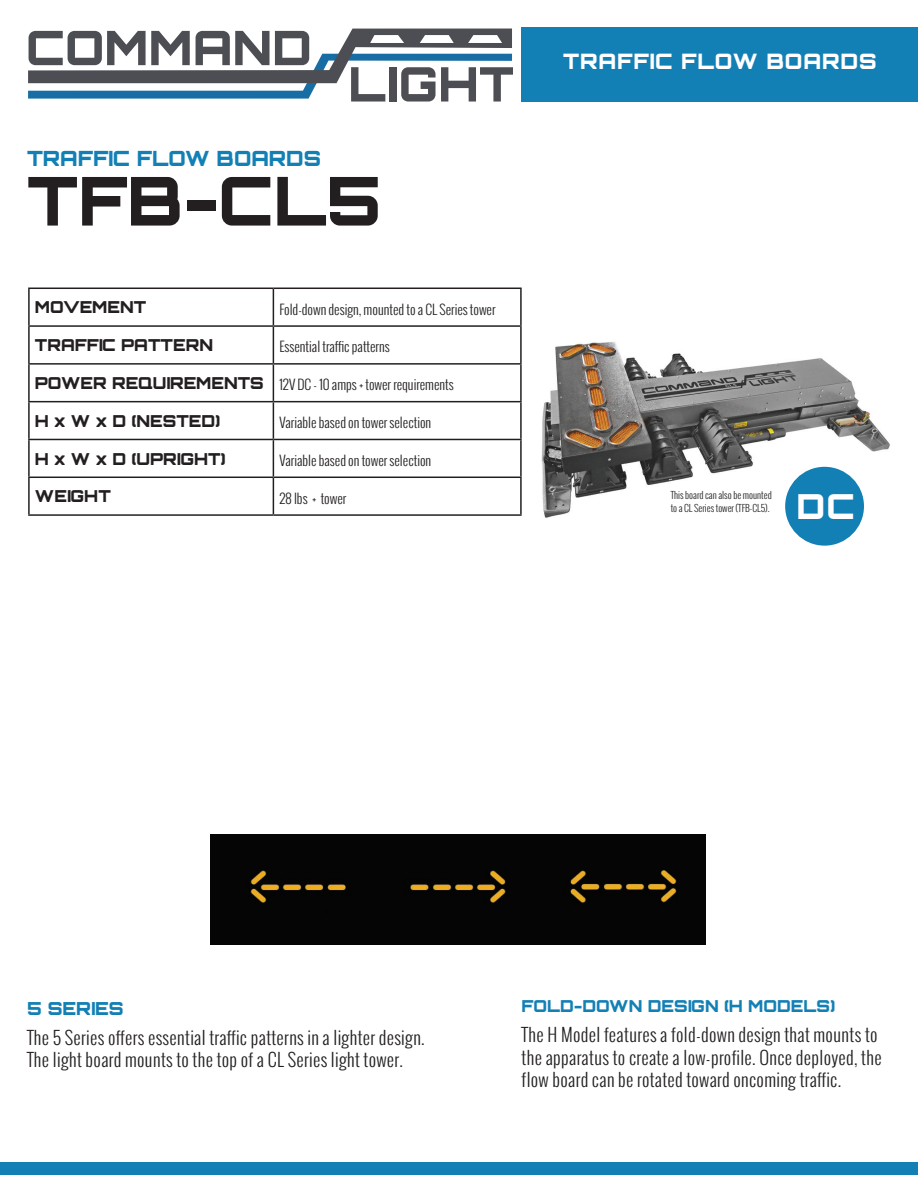
<style>
.page{position:relative;width:918px;height:1188px;background:#fff}
.page>*{position:absolute;margin:0;border:0;box-sizing:border-box;transform-origin:0 0}
.t1{font:900 67.5px "Orbitron";color:#231f20}
.t2{font:900 34.5px "Orbitron";color:#fff}
.t3{font:900 21.3px "Orbitron";letter-spacing:.04em;color:#fff}
.t4{font:900 21px "Orbitron";color:#1380b5}
.t5{font:300 18px/22.5px "Oswald";letter-spacing:.02em;color:#231f20}
.t6{font:900 18px "Orbitron";color:#1380b5}
.chart_header{font:900 16.5px "Orbitron";color:#231f20}
.t7{font:900 16.5px "Orbitron";color:#1380b5}
.t8{font:300 13.5px "Oswald";color:#231f20}
.t9{font:300 9.6px/13.5px "Oswald";color:#231f20}
</style>
<div class="page">
<div style="left:211px;top:834px;width:495px;height:110px;background:#040504"></div>
<hr style="left:28px;top:288px;width:245px;height:1px;background:#231f20">
<hr style="left:28px;top:289px;width:2px;height:36px;background:#231f20">
<hr style="left:273px;top:288px;width:249px;height:1px;background:#231f20">
<hr style="left:273px;top:289px;width:1px;height:36px;background:#231f20">
<hr style="left:520px;top:289px;width:2px;height:36px;background:#231f20">
<hr style="left:28px;top:325px;width:245px;height:2px;background:#231f20">
<hr style="left:28px;top:327px;width:2px;height:36px;background:#231f20">
<hr style="left:273px;top:325px;width:249px;height:2px;background:#231f20">
<hr style="left:273px;top:327px;width:1px;height:36px;background:#231f20">
<hr style="left:520px;top:327px;width:2px;height:36px;background:#231f20">
<hr style="left:28px;top:363px;width:245px;height:2px;background:#231f20">
<hr style="left:28px;top:365px;width:2px;height:36px;background:#231f20">
<hr style="left:273px;top:363px;width:249px;height:2px;background:#231f20">
<hr style="left:273px;top:365px;width:1px;height:36px;background:#231f20">
<hr style="left:520px;top:365px;width:2px;height:36px;background:#231f20">
<hr style="left:28px;top:401px;width:245px;height:1px;background:#231f20">
<hr style="left:28px;top:402px;width:2px;height:37px;background:#231f20">
<hr style="left:273px;top:401px;width:249px;height:1px;background:#231f20">
<hr style="left:273px;top:402px;width:1px;height:37px;background:#231f20">
<hr style="left:520px;top:402px;width:2px;height:37px;background:#231f20">
<hr style="left:28px;top:439px;width:245px;height:1px;background:#231f20">
<hr style="left:28px;top:440px;width:2px;height:37px;background:#231f20">
<hr style="left:273px;top:439px;width:249px;height:1px;background:#231f20">
<hr style="left:273px;top:440px;width:1px;height:37px;background:#231f20">
<hr style="left:520px;top:440px;width:2px;height:37px;background:#231f20">
<hr style="left:28px;top:477px;width:245px;height:1px;background:#231f20">
<hr style="left:28px;top:478px;width:2px;height:36px;background:#231f20">
<hr style="left:273px;top:477px;width:249px;height:1px;background:#231f20">
<hr style="left:273px;top:478px;width:1px;height:36px;background:#231f20">
<hr style="left:520px;top:478px;width:2px;height:36px;background:#231f20">
<hr style="left:28px;top:514px;width:245px;height:2px;background:#231f20">
<hr style="left:273px;top:514px;width:249px;height:2px;background:#231f20">
<div style="left:0;top:1162px;width:918px;height:13px;background:#1380b5"></div>
<img style="left:541px;top:342px;width:349px;height:176px">
<div style="left:785px;top:467px;width:79px;height:79px;background:#1380b5;border-radius:50%"></div>
<div style="left:522px;top:27px;width:396px;height:75px;background:#1380b5"></div>
<svg style="left:28px;top:29px;width:484px;height:73px"></svg>
<p class="t4" style="left:27px;top:145px;width:296px">TRAFFIC FLOW BOARDS</p>
<p class="t1" style="left:27px;top:160px;width:357px">TFB-CL5</p>
<p class="t3" style="left:563px;top:48px;width:315px">TRAFFIC FLOW BOARDS</p>
<p class="chart_header" style="left:35px;top:297px;width:113px">MOVEMENT</p>
<p class="t8" style="left:279px;top:300px;width:218px">Fold-down design, mounted to a CL Series tower</p>
<p class="chart_header" style="left:35px;top:335px;width:180px">TRAFFIC PATTERN</p>
<p class="t8" style="left:279px;top:337px;width:112px">Essential traffic patterns</p>
<p class="chart_header" style="left:35px;top:373px;width:230px">POWER REQUIREMENTS</p>
<p class="t8" style="left:279px;top:375px;width:176px">12V DC - 10 amps + tower requirements</p>
<p class="chart_header" style="left:35px;top:411px;width:187px">H x W x D (NESTED)</p>
<p class="t8" style="left:279px;top:413px;width:153px">Variable based on tower selection</p>
<p class="chart_header" style="left:35px;top:449px;width:192px">H x W x D (UPRIGHT)</p>
<p class="t8" style="left:279px;top:451px;width:153px">Variable based on tower selection</p>
<p class="chart_header" style="left:35px;top:486px;width:77px">WEIGHT</p>
<p class="t8" style="left:279px;top:489px;width:68px">28 lbs + tower</p>
<p class="t2" style="left:796px;top:486px;width:60px">DC</p>
<p class="t9" style="left:671px;top:488px;width:103px">This board can also be mounted to a CL Series tower (TFB-CL5).</p>
<p class="t6" style="left:27px;top:997px;width:98px">5 SERIES</p>
<p class="t5" style="left:27px;top:1026px;width:399px">The 5 Series offers essential traffic patterns in a lighter design.</p>
<p class="t5" style="left:27px;top:1048px;width:378px">The light board mounts to the top of a CL Series light tower.</p>
<p class="t7" style="left:522px;top:996px;width:315px">FOLD-DOWN DESIGN (H MODELS)</p>
<p class="t5" style="left:522px;top:1024px;width:362px">The H Model features a fold-down design that mounts to the apparatus to create a low-profile. Once deployed, the flow board can be rotated toward oncoming traffic.</p>
</div>
